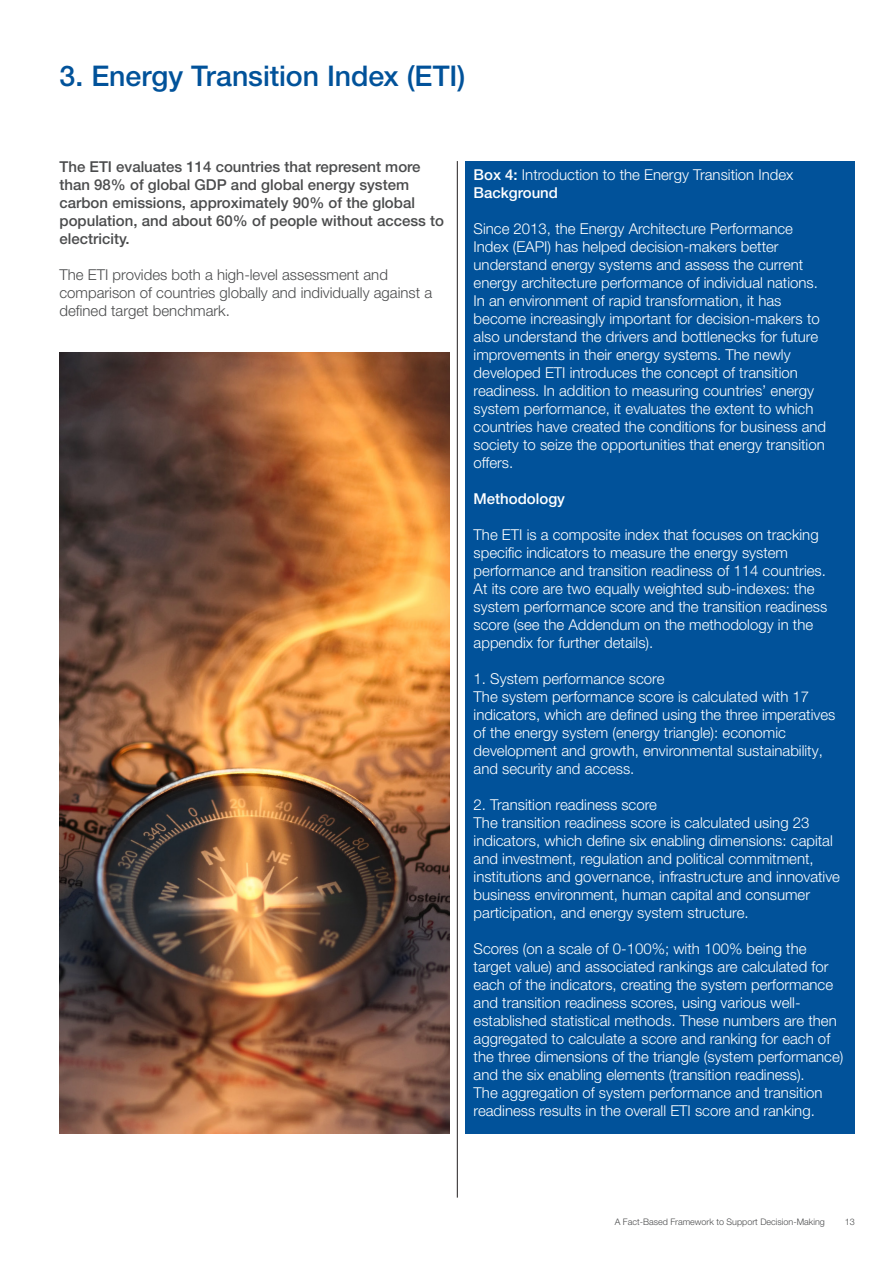
<style>
.page{position:relative;width:893px;height:1263px;background:#fff}
.page>*{position:absolute;margin:0;border:0;box-sizing:border-box;transform-origin:0 0}
.Default{font:500 28.5px "Helvetica Neue LT Pro";letter-spacing:-.005em;color:#01529a}
.Boxed_text{font:300 15px/18px "Helvetica Neue LT Pro";color:#fff}
._22_sub-minor{font:500 15px/18px "Helvetica Neue LT Pro";color:#4b4c4d}
.Main_text{font:300 15px/18px "Helvetica Neue LT Pro";color:#4b4c4d}
.Boxed_text-2{font:500 15px "Helvetica Neue LT Pro";color:#fff}
.t1{font:300 9px "Helvetica Neue LT Pro";color:#4b4c4d}
.s1{font-weight:500}
</style>
<div class="page">
<div style="left:465px;top:161px;width:390px;height:973px;background:#01529a"></div>
<img style="left:60px;top:352px;width:389px;height:782px">
<hr style="left:457px;top:161px;width:1px;height:1036px;background:#231f20">
<p class="Default" style="left:60px;top:58px;width:407px">3. Energy Transition Index (ETI)</p>
<p class="_22_sub-minor" style="left:60px;top:157px;width:386px">The ETI evaluates 114 countries that represent more than 98% of global GDP and global energy system carbon emissions, approximately 90% of the global population, and about 60% of people without access to electricity.</p>
<p class="Main_text" style="left:60px;top:265px;width:374px">The ETI provides both a high-level assessment and comparison of countries globally and individually against a defined target benchmark.</p>
<p class="Boxed_text" style="left:474px;top:166px;width:321px"><span class="s1">Box 4:</span> Introduction to the Energy Transition Index</p>
<p class="Boxed_text-2" style="left:474px;top:184px;width:86px">Background</p>
<p class="Boxed_text" style="left:474px;top:220px;width:354px">Since 2013, the Energy Architecture Performance Index (EAPI) has helped decision-makers better understand energy systems and assess the current energy architecture performance of individual nations.<br>In an environment of rapid transformation, it has become increasingly important for decision-makers to also understand the drivers and bottlenecks for future improvements in their energy systems. The newly developed ETI introduces the concept of transition readiness. In addition to measuring countries’ energy system performance, it evaluates the extent to which countries have created the conditions for business and society to seize the opportunities that energy transition offers.</p>
<p class="Boxed_text-2" style="left:474px;top:490px;width:93px">Methodology</p>
<p class="Boxed_text" style="left:474px;top:526px;width:355px">The ETI is a composite index that focuses on tracking specific indicators to measure the energy system performance and transition readiness of 114 countries.<br>At its core are two equally weighted sub-indexes: the system performance score and the transition readiness score (see the Addendum on the methodology in the appendix for further details).</p>
<p class="Boxed_text" style="left:474px;top:670px;width:363px">1. System performance score<br>The system performance score is calculated with 17 indicators, which are defined using the three imperatives of the energy system (energy triangle): economic development and growth, environmental sustainability, and security and access.</p>
<p class="Boxed_text" style="left:474px;top:796px;width:368px">2. Transition readiness score<br>The transition readiness score is calculated using 23 indicators, which define six enabling dimensions: capital and investment, regulation and political commitment, institutions and governance, infrastructure and innovative business environment, human capital and consumer participation, and energy system structure.</p>
<p class="Boxed_text" style="left:474px;top:940px;width:371px">Scores (on a scale of 0-100%; with 100% being the target value) and associated rankings are calculated for each of the indicators, creating the system performance and transition readiness scores, using various well&shy;established statistical methods. These numbers are then aggregated to calculate a score and ranking for each of the three dimensions of the triangle (system performance) and the six enabling elements (transition readiness).<br>The aggregation of system performance and transition readiness results in the overall ETI score and ranking.</p>
<p class="t1" style="left:615px;top:1216px;width:212px">A Fact-Based Framework to Support Decision-Making</p>
<p class="t1" style="left:845px;top:1216px;width:12px">13</p>
</div>
